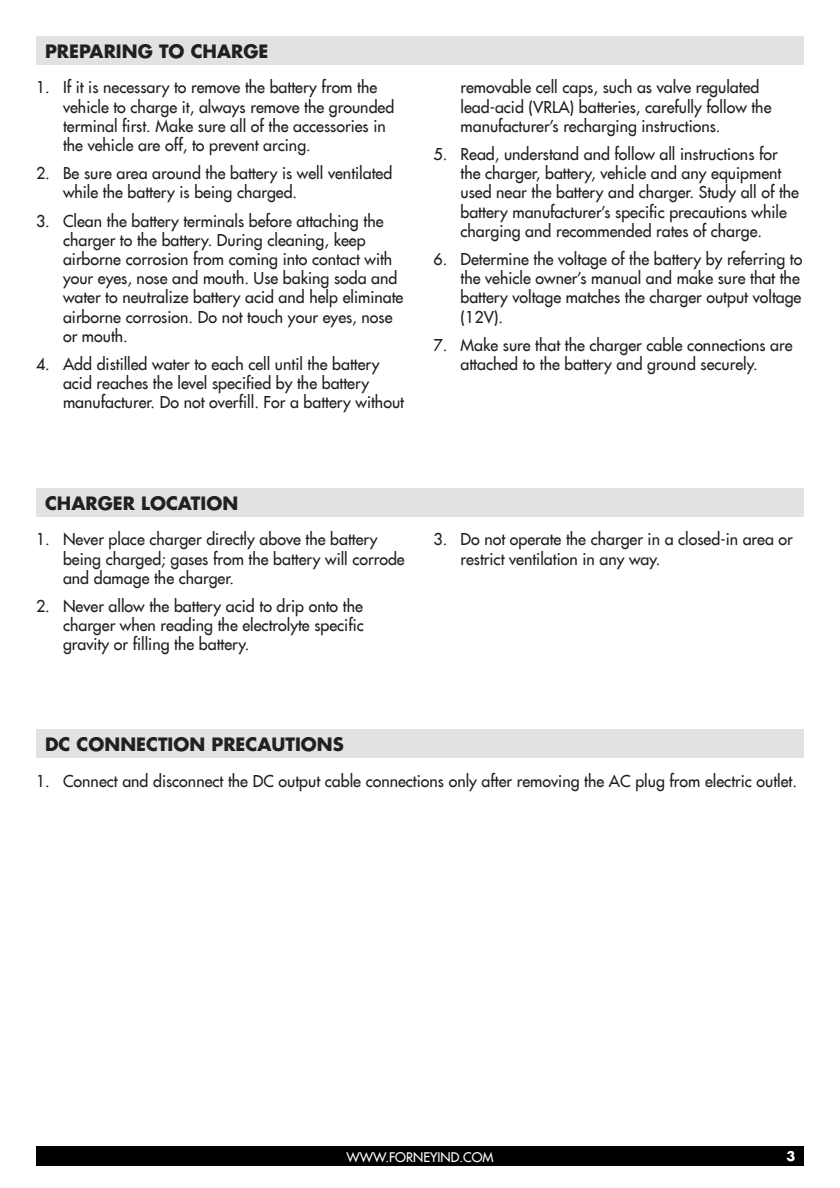
<style>
.page{position:relative;width:840px;height:1188px;background:#fff}
.page>*{position:absolute;margin:0;border:0;box-sizing:border-box;transform-origin:0 0}
.t1{font:700 18px "Futura LT";color:#231f20}
.t2{font:16px/19.2px "Futura LT";color:#231f20}
.t3{font:13px "Futura LT";color:#fff}
.t4{font:700 13px "Futura LT";color:#fff}
</style>
<div class="page">
<div style="left:36px;top:1147px;width:768px;height:19px;background:#000001"></div>
<div style="left:36px;top:36px;width:768px;height:29px;background:#e1e2e4"></div>
<div style="left:36px;top:488px;width:768px;height:29px;background:#e1e2e4"></div>
<div style="left:36px;top:730px;width:768px;height:28px;background:#e1e2e4"></div>
<p class="t1" style="left:45px;top:39px;width:225px">PREPARING TO CHARGE</p>
<p class="t2" style="left:63px;top:78px;width:333px;text-indent:-27px">1. If it is necessary to remove the battery from the vehicle to charge it, always remove the grounded terminal first. Make sure all of the accessories in the vehicle are off, to prevent arcing.</p>
<p class="t2" style="left:63px;top:164px;width:331px;text-indent:-27px">2. Be sure area around the battery is well ventilated while the battery is being charged.</p>
<p class="t2" style="left:63px;top:211px;width:342px;text-indent:-27px">3. Clean the battery terminals before attaching the charger to the battery. During cleaning, keep airborne corrosion from coming into contact with your eyes, nose and mouth. Use baking soda and water to neutralize battery acid and help eliminate airborne corrosion. Do not touch your eyes, nose or mouth.</p>
<p class="t2" style="left:63px;top:354px;width:342px;text-indent:-27px">4. Add distilled water to each cell until the battery acid reaches the level specified by the battery manufacturer. Do not overfill. For a battery without</p>
<p class="t2" style="left:460px;top:78px;width:312px">removable cell caps, such as valve regulated lead-acid (VRLA) batteries, carefully follow the manufacturer’s recharging instructions.</p>
<p class="t2" style="left:460px;top:144px;width:340px;text-indent:-27px">5. Read, understand and follow all instructions for the charger, battery, vehicle and any equipment used near the battery and charger. Study all of the battery manufacturer’s specific precautions while charging and recommended rates of charge.</p>
<p class="t2" style="left:460px;top:249px;width:343px;text-indent:-27px">6. Determine the voltage of the battery by referring to the vehicle owner’s manual and make sure that the battery voltage matches the charger output voltage (12V).</p>
<p class="t2" style="left:433px;top:335px;width:360px;text-align:center">7. Make sure that the charger cable connections are attached to the battery and ground securely.</p>
<p class="t1" style="left:45px;top:491px;width:195px">CHARGER LOCATION</p>
<p class="t2" style="left:63px;top:530px;width:343px;text-indent:-27px">1. Never place charger directly above the battery being charged; gases from the battery will corrode and damage the charger.</p>
<p class="t2" style="left:63px;top:596px;width:302px;text-align:justify;text-indent:-27px">2. Never allow the battery acid to drip onto the charger when reading the electrolyte specific gravity or filling the battery.</p>
<p class="t2" style="left:460px;top:530px;width:334px;text-indent:-27px">3. Do not operate the charger in a closed-in area or restrict ventilation in any way.</p>
<p class="t1" style="left:45px;top:733px;width:300px">DC CONNECTION PRECAUTIONS</p>
<p class="t2" style="left:36px;top:771px;width:762px">1. Connect and disconnect the DC output cable connections only after removing the AC plug from electric outlet.</p>
<p class="t3" style="left:346px;top:1148px;width:149px">WWW.FORNEYIND.COM</p>
<p class="t4" style="left:786px;top:1148px;width:10px">3</p>
</div>
